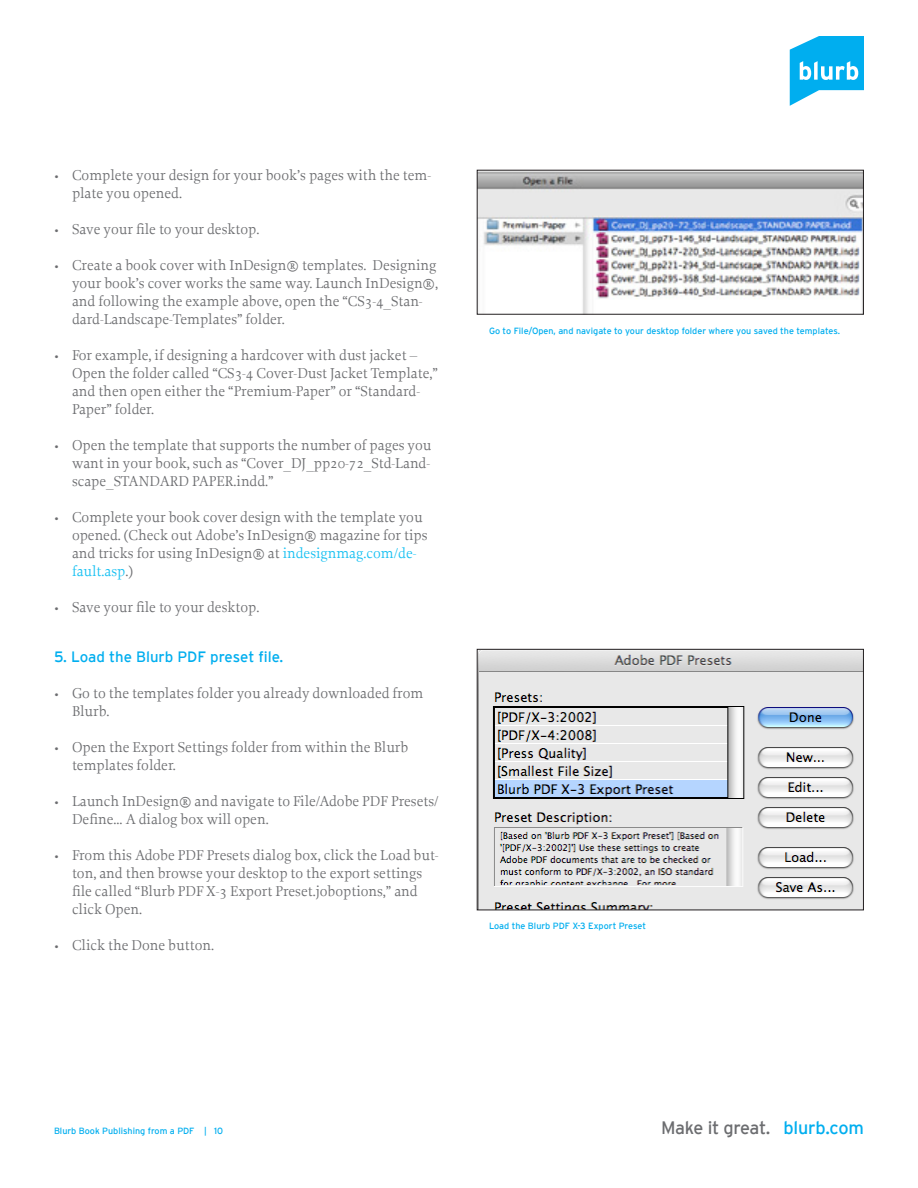
<style>
.page{position:relative;width:918px;height:1188px;background:#fff}
.page>*{position:absolute;margin:0;border:0;box-sizing:border-box;transform-origin:0 0}
.t1{font:18px "Interstate";letter-spacing:-.02em;color:#6c6d70}
.t2{font:15px/18px "Proforma";color:#6c6d70}
._12_point_beneath_pa{font:15px "Interstate";color:#00aeef}
.t3{font:9px "Interstate";color:#00aeef}
.s1{color:#15c0f2}
.s2{color:#00aeef}
</style>
<div class="page">
<img style="left:479px;top:172px;width:383px;height:140px">
<img style="left:479px;top:651px;width:383px;height:257px">
<div style="left:477px;top:649px;width:387px;height:261px;border:1px solid #231f20"></div>
<svg style="left:790px;top:36px;width:74px;height:70px"></svg>
<p class="t2" style="left:72px;top:166px;width:361px;text-indent:-18px">• Complete your design for your book’s pages with the tem&shy;plate you opened.</p>
<p class="t2" style="left:54px;top:220px;width:207px">• Save your file to your desktop.</p>
<p class="t2" style="left:72px;top:256px;width:368px;text-indent:-18px">• Create a book cover with InDesign® templates. Designing your book’s cover works the same way. Launch InDesign®, and following the example above, open the “CS3-4_Stan&shy;dard-Landscape-Templates” folder.</p>
<p class="t2" style="left:72px;top:346px;width:367px;text-indent:-18px">• For example, if designing a hardcover with dust jacket – Open the folder called “CS3-4 Cover-Dust Jacket Template,” and then open either the “Premium-Paper” or “Standard-Paper” folder.</p>
<p class="t2" style="left:72px;top:436px;width:361px;text-align:justify;text-indent:-18px">• Open the template that supports the number of pages you want in your book, such as “Cover_DJ_pp20-72_Std-Land&shy;scape_STANDARD PAPER.indd.”</p>
<p class="t2" style="left:72px;top:508px;width:357px;text-indent:-18px">• Complete your book cover design with the template you opened. (Check out Adobe’s InDesign® magazine for tips and tricks for using InDesign® at <span class="s1">indesignmag.com/de&shy;fault.asp</span>.)</p>
<p class="t2" style="left:54px;top:598px;width:207px">• Save your file to your desktop.</p>
<p class="_12_point_beneath_pa" style="left:54px;top:648px;width:231px">5. Load the Blurb PDF preset file.</p>
<p class="t2" style="left:72px;top:683px;width:353px;text-indent:-18px">• Go to the templates folder you already downloaded from<br>Blurb.</p>
<p class="t2" style="left:72px;top:737px;width:338px;text-indent:-18px">• Open the Export Settings folder from within the Blurb templates folder.</p>
<p class="t2" style="left:72px;top:791px;width:368px;text-indent:-18px">• Launch InDesign® and navigate to File/Adobe PDF Presets/<br>Define... A dialog box will open.</p>
<p class="t2" style="left:72px;top:845px;width:368px;text-indent:-18px">• From this Adobe PDF Presets dialog box, click the Load but&shy;ton, and then browse your desktop to the export settings file called “Blurb PDF X-3 Export Preset.joboptions,” and click Open.</p>
<p class="t2" style="left:54px;top:935px;width:162px">• Click the Done button.</p>
<p class="t3" style="left:489px;top:326px;width:353px">Go to File/Open, and navigate to your desktop folder where you saved the templates.</p>
<p class="t3" style="left:489px;top:921px;width:159px">Load the Blurb PDF X-3 Export Preset</p>
<p class="t3" style="left:54px;top:1126px;width:171px">Blurb Book Publishing from a PDF | 10</p>
<p class="t1" style="left:661px;top:1118px;width:204px">Make it great. <span class="s2">blurb.com</span></p>
</div>
